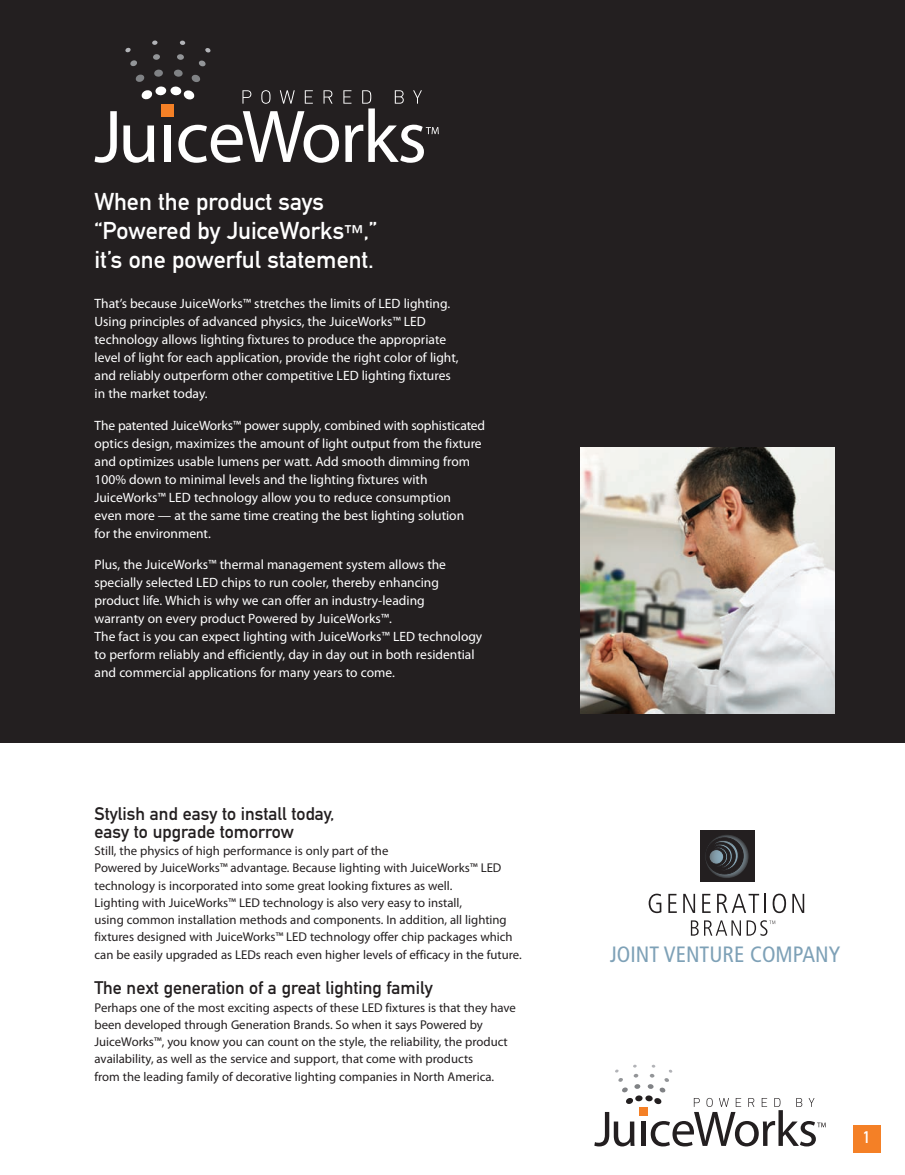
<style>
.page{position:relative;width:905px;height:1175px;background:#fff}
.page>*{position:absolute;margin:0;border:0;box-sizing:border-box;transform-origin:0 0}
.t1{font:24px/28.8px "DIN Mittelschrift Std";color:#fff}
.t2{font:condensed 22.2px "Frutiger LT Std";color:#7ea1b7}
.t3{font:18px/18px "DIN Mittelschrift Std";color:#231f20}
.t4{font:16.5px "DIN Mittelschrift Std";color:#fff}
.t5{font:13.5px/18px "Myriad Pro";color:#fff}
.t6{font:12.75px/17.2px "Myriad Pro";color:#231f20}
.s1{font-size:19.5px}
</style>
<div class="page">
<div style="left:0;top:0;width:904px;height:742px;background:#231f20"></div>
<div style="left:853px;top:1125px;width:27px;height:27px;background:#f48026"></div>
<svg style="left:199px;top:60px;width:7px;height:7px"></svg>
<svg style="left:205px;top:48px;width:6px;height:5px"></svg>
<div style="left:174px;top:69px;width:9px;height:8px;background:#808285;border-radius:50%"></div>
<div style="left:177px;top:54px;width:7px;height:6px;background:#939598;border-radius:50%"></div>
<svg style="left:180px;top:41px;width:5px;height:4px"></svg>
<div style="left:154px;top:69px;width:9px;height:8px;background:#808285;border-radius:50%"></div>
<div style="left:153px;top:54px;width:7px;height:6px;background:#939598;border-radius:50%"></div>
<svg style="left:152px;top:41px;width:6px;height:4px"></svg>
<svg style="left:130px;top:60px;width:7px;height:7px"></svg>
<svg style="left:125px;top:47px;width:6px;height:6px"></svg>
<svg style="left:95px;top:111px;width:22px;height:52px"></svg>
<svg style="left:123px;top:74px;width:316px;height:89px"></svg>
<img style="left:580px;top:448px;width:254px;height:266px">
<div style="left:635px;top:1095px;width:7px;height:6px;background:#231f20;border-radius:50%"></div>
<svg style="left:615px;top:1064px;width:25px;height:40px"></svg>
<svg style="left:594px;top:1112px;width:40px;height:34px"></svg>
<hr style="left:641px;top:1121px;width:4px;height:24px;background:#231f20">
<div style="left:639px;top:1107px;width:8px;height:8px;background:#f48026"></div>
<svg style="left:647px;top:1064px;width:178px;height:82px"></svg>
<svg style="left:648px;top:893px;width:13px;height:20px"></svg>
<svg style="left:668px;top:893px;width:8px;height:20px"></svg>
<svg style="left:683px;top:893px;width:12px;height:20px"></svg>
<svg style="left:702px;top:893px;width:8px;height:20px"></svg>
<svg style="left:717px;top:893px;width:42px;height:20px"></svg>
<hr style="left:764px;top:893px;width:2px;height:20px;background:#231f20">
<svg style="left:772px;top:893px;width:14px;height:20px"></svg>
<svg style="left:792px;top:893px;width:12px;height:20px"></svg>
<svg style="left:690px;top:920px;width:8px;height:15px"></svg>
<svg style="left:704px;top:920px;width:71px;height:15px"></svg>
<div style="left:700px;top:830px;width:54px;height:51px;background:#231f20"></div>
<svg style="left:704px;top:834px;width:44px;height:44px"></svg>
<svg style="left:705px;top:837px;width:38px;height:37px"></svg>
<p class="t1" style="left:94px;top:190px;width:284px">When the product says “Powered by JuiceWorks<span class="s1">™</span>,” it’s one powerful statement.</p>
<p class="t5" style="left:94px;top:296px;width:365px">That’s because JuiceWorks™ stretches the limits of LED lighting.<br>Using principles of advanced physics, the JuiceWorks™ LED technology allows lighting fixtures to produce the appropriate level of light for each application, provide the right color of light, and reliably outperform other competitive LED lighting fixtures in the market today.</p>
<p class="t5" style="left:94px;top:417px;width:392px">The patented JuiceWorks™ power supply, combined with sophisticated optics design, maximizes the amount of light output from the fixture and optimizes usable lumens per watt. Add smooth dimming from 100% down to minimal levels and the lighting fixtures with JuiceWorks™ LED technology allow you to reduce consumption<br>even more — at the same time creating the best lighting solution<br>for the environment.</p>
<p class="t5" style="left:94px;top:557px;width:389px">Plus, the JuiceWorks™ thermal management system allows the specially selected LED chips to run cooler, thereby enhancing product life. Which is why we can offer an industry-leading<br>warranty on every product Powered by JuiceWorks™.<br>The fact is you can expect lighting with JuiceWorks™ LED technology to perform reliably and efficiently, day in day out in both residential and commercial applications for many years to come.</p>
<p class="t3" style="left:94px;top:806px;width:241px">Stylish and easy to install today, easy to upgrade tomorrow</p>
<p class="t6" style="left:94px;top:843px;width:429px">Still, the physics of high performance is only part of the<br>Powered by JuiceWorks™ advantage. Because lighting with JuiceWorks™ LED technology is incorporated into some great looking fixtures as well.<br>Lighting with JuiceWorks™ LED technology is also very easy to install,<br>using common installation methods and components. In addition, all lighting fixtures designed with JuiceWorks™ LED technology offer chip packages which can be easily upgraded as LEDs reach even higher levels of efficacy in the future.</p>
<p class="t3" style="left:94px;top:980px;width:340px">The next generation of a great lighting family</p>
<p class="t6" style="left:94px;top:999px;width:423px">Perhaps one of the most exciting aspects of these LED fixtures is that they have been developed through Generation Brands. So when it says Powered by JuiceWorks™, you know you can count on the style, the reliability, the product availability, as well as the service and support, that come with products<br>from the leading family of decorative lighting companies in North America.</p>
<p class="t2" style="left:610px;top:945px;width:232px">JOINT VENTURE COMPANY</p>
<p class="t4" style="left:862px;top:1131px;width:9px">1</p>
</div>
